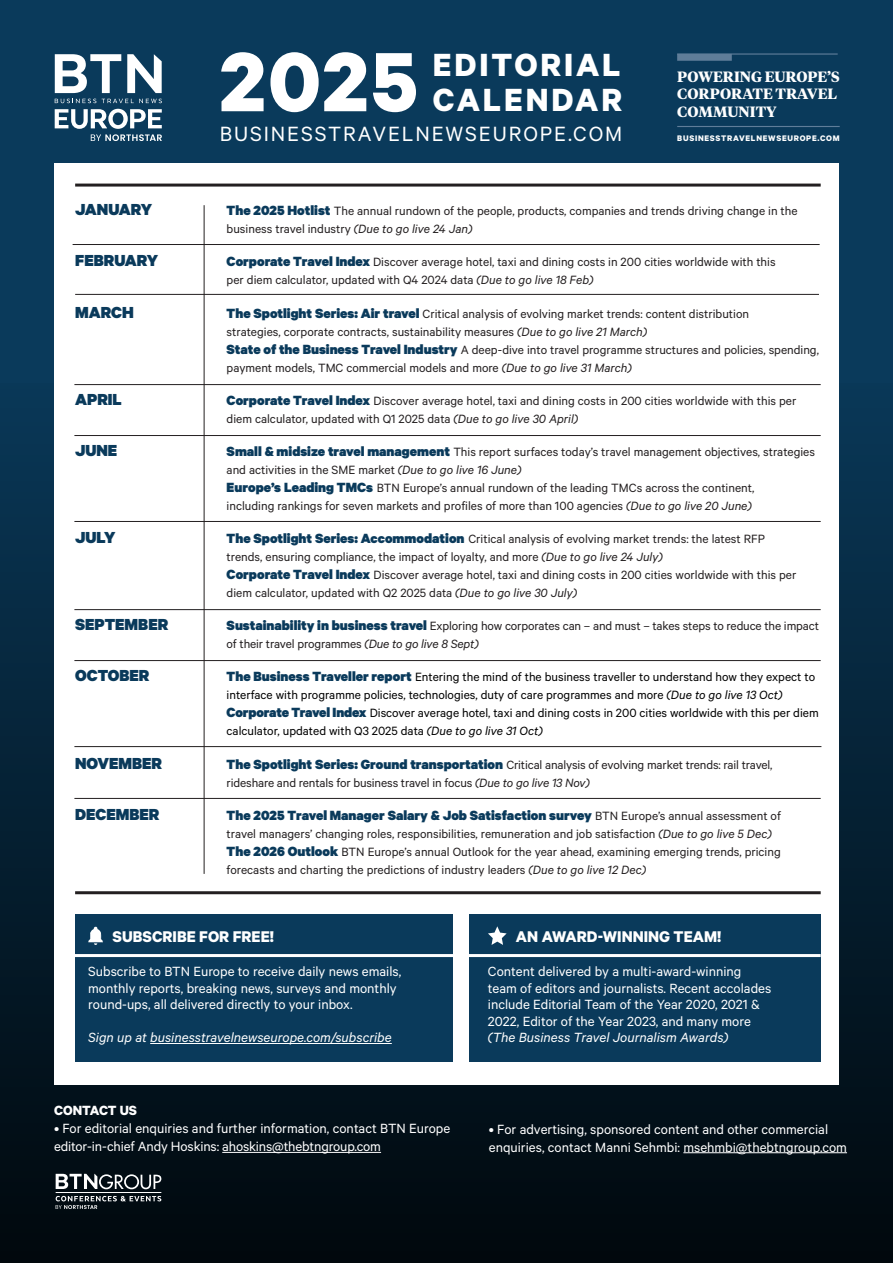
<style>
.page{position:relative;width:893px;height:1263px;background:#0a3a5b}
.page>*{position:absolute;margin:0;border:0;box-sizing:border-box;transform-origin:0 0}
.t1{font:700 94.65px "Calibre";color:#fff}
.t2{font:700 36.15px "Calibre";letter-spacing:.08em;color:#fff}
.t3{font:23.25px "Calibre";letter-spacing:.08em;color:#fff}
.t4{font:900 18px "Calibre";color:#0a3a5b}
.t5{font:700 17.4px "Calibre";color:#fff}
.t6{font:15px/16.5px "Calibre";color:#fff}
.t7{font:900 15px "Calibre";color:#0a3a5b}
.t8{font:italic 15px "Calibre";color:#fff}
.t9{font:700 15px "Calibre";color:#fff}
.COVER_SUBHEAD{font:700 14.85px/17.1px "Tiempos Headline";color:#fff}
.t10{font:13.5px/18px "Calibre";color:#231f20}
.t11{font:13.5px/18px "Calibre";color:#000001}
.t12{font:700 9.15px "Calibre";letter-spacing:.08em;color:#fff}
.s1{font-weight:900;font-size:15px;color:#0a3a5b}
.s2{font-style:italic}
.s3{font-weight:400;font-size:13.5px;color:#231f20}
</style>
<div class="page">
<div style="left:0;top:383px;width:893px;height:880px;background:linear-gradient(to bottom,#093858,#01080d)"></div>
<hr style="left:677px;top:126px;width:163px;height:1px;background:#5f7d99">
<hr style="left:677px;top:53px;width:161px;height:2px;background:#5f7d99">
<div style="left:677px;top:54px;width:55px;height:7px;background:#5f7d99"></div>
<svg style="left:55px;top:99px;width:41px;height:4px"></svg>
<svg style="left:102px;top:99px;width:60px;height:4px"></svg>
<svg style="left:55px;top:54px;width:66px;height:39px"></svg>
<svg style="left:127px;top:54px;width:35px;height:39px"></svg>
<svg style="left:55px;top:109px;width:107px;height:32px"></svg>
<hr style="left:222px;top:1152px;width:159px;height:1px;background:#fff">
<hr style="left:683px;top:1152px;width:164px;height:1px;background:#fff">
<hr style="left:56px;top:1192px;width:105px;height:1px;background:#fff">
<svg style="left:56px;top:1196px;width:105px;height:13px"></svg>
<svg style="left:56px;top:1174px;width:105px;height:15px;background:#656b70"></svg>
<div style="left:54px;top:163px;width:785px;height:921px;background:#fff"></div>
<div style="left:75px;top:914px;width:378px;height:148px;background:#0a3a5b"></div>
<div style="left:469px;top:914px;width:352px;height:148px;background:#0a3a5b"></div>
<hr style="left:150px;top:1043px;width:242px;height:1px;background:#fff">
<hr style="left:74px;top:954px;width:747px;height:3px;background:#fff">
<svg style="left:488px;top:926px;width:19px;height:19px"></svg>
<hr style="left:74px;top:609px;width:747px;height:1px;background:#231f20">
<hr style="left:74px;top:435px;width:747px;height:1px;background:#231f20">
<hr style="left:74px;top:521px;width:747px;height:1px;background:#231f20">
<hr style="left:204px;top:205px;width:1px;height:669px;background:#231f20">
<hr style="left:74px;top:384px;width:747px;height:1px;background:#231f20">
<hr style="left:75px;top:294px;width:744px;height:1px;background:#231f20">
<hr style="left:75px;top:184px;width:746px;height:3px;background:#231f20">
<hr style="left:73px;top:244px;width:747px;height:1px;background:#231f20">
<hr style="left:74px;top:660px;width:747px;height:1px;background:#231f20">
<hr style="left:74px;top:746px;width:747px;height:1px;background:#231f20">
<hr style="left:74px;top:798px;width:747px;height:1px;background:#231f20">
<hr style="left:75px;top:891px;width:746px;height:3px;background:#231f20">
<svg style="left:88px;top:927px;width:15px;height:18px"></svg>
<p class="t1" style="left:220px;top:24px;width:200px">2025</p>
<p class="t2" style="left:433px;top:43px;width:189px">EDITORIAL</p>
<p class="t2" style="left:433px;top:78px;width:191px">CALENDAR</p>
<p class="t3" style="left:220px;top:120px;width:404px">BUSINESSTRAVELNEWSEUROPE.COM</p>
<p class="COVER_SUBHEAD" style="left:677px;top:68px;width:164px">POWERING EUROPE’S<br>CORPORATE TRAVEL<br>COMMUNITY</p>
<p class="t12" style="left:677px;top:132px;width:164px">BUSINESSTRAVELNEWSEUROPE.COM</p>
<p class="t4" style="left:75px;top:198px;width:79px">JANUARY</p>
<p class="t10" style="left:227px;top:202px;width:573px"><span class="s1">The 2025 Hotlist</span> The annual rundown of the people, products, companies and trends driving change in the business travel industry <span class="s2">(Due to go live 24 Jan)</span></p>
<p class="t4" style="left:75px;top:249px;width:85px">FEBRUARY</p>
<p class="t10" style="left:227px;top:253px;width:550px"><span class="s1">Corporate Travel Index</span> Discover average hotel, taxi and dining costs in 200 cities worldwide with this per diem calculator, updated with Q4 2024 data <span class="s2">(Due to go live 18 Feb)</span></p>
<p class="t4" style="left:75px;top:301px;width:60px">MARCH</p>
<p class="t10" style="left:227px;top:304px;width:594px"><span class="s1">The Spotlight Series: Air travel</span> Critical analysis of evolving market trends: content distribution<br>strategies, corporate contracts, sustainability measures <span class="s2">(Due to go live 21 March)<br></span><span class="s1">State of the Business Travel Industry</span> A deep-dive into travel programme structures and policies, spending, payment models, TMC commercial models and more <span class="s2">(Due to go live 31 March)</span></p>
<p class="t4" style="left:75px;top:388px;width:48px">APRIL</p>
<p class="t10" style="left:227px;top:391px;width:571px"><span class="s1">Corporate Travel Index</span> Discover average hotel, taxi and dining costs in 200 cities worldwide with this per diem calculator, updated with Q1 2025 data <span class="s2">(Due to go live 30 April)</span></p>
<p class="t4" style="left:75px;top:439px;width:44px">JUNE</p>
<p class="t10" style="left:227px;top:442px;width:590px"><span class="s1">Small &amp; midsize travel management</span> This report surfaces today’s travel management objectives, strategies and activities in the SME market <span class="s2">(Due to go live 16 June)<br></span><span class="s1">Europe’s Leading TMCs</span> BTN Europe’s annual rundown of the leading TMCs across the continent,<br>including rankings for seven markets and profiles of more than 100 agencies <span class="s2">(Due to go live 20 June)</span></p>
<p class="t4" style="left:75px;top:526px;width:42px">JULY</p>
<p class="t10" style="left:227px;top:529px;width:571px"><span class="s1">The Spotlight Series: Accommodation</span> Critical analysis of evolving market trends: the latest RFP trends, ensuring compliance, the impact of loyalty, and more <span class="s2">(Due to go live 24 July)<br></span><span class="s1">Corporate Travel Index</span> Discover average hotel, taxi and dining costs in 200 cities worldwide with this per diem calculator, updated with Q2 2025 data <span class="s2">(Due to go live 30 July)</span></p>
<p class="t4" style="left:75px;top:613px;width:95px">SEPTEMBER</p>
<p class="t10" style="left:227px;top:616px;width:594px"><span class="s1">Sustainability in business travel</span> Exploring how corporates can – and must – takes steps to reduce the impact of their travel programmes <span class="s2">(Due to go live 8 Sept)</span></p>
<p class="t4" style="left:75px;top:664px;width:76px">OCTOBER</p>
<p class="t11" style="left:227px;top:668px;width:594px"><span class="s1">The Business Traveller report</span> Entering the mind of the business traveller to understand how they expect to interface with programme policies, technologies, duty of care programmes and more <span class="s2">(Due to go live 13 Oct)<br></span><span class="s1">Corporate Travel Index</span> Discover average hotel, taxi and dining costs in 200 cities worldwide with this per diem calculator, updated with Q3 2025 data <span class="s2">(Due to go live 31 Oct)</span></p>
<p class="t4" style="left:75px;top:751px;width:89px">NOVEMBER</p>
<p class="t10" style="left:227px;top:755px;width:547px"><span class="s1">The Spotlight Series: Ground transportation</span> Critical analysis of evolving market trends: rail travel, rideshare and rentals for business travel in focus <span class="s2">(Due to go live 13 Nov)</span></p>
<p class="t4" style="left:75px;top:803px;width:86px">DECEMBER</p>
<p class="t7" style="left:227px;top:805px;width:556px">The 2025 Travel Manager Salary &amp; Job Satisfaction survey <span class="s3">BTN Europe’s annual assessment of</span></p>
<p class="t10" style="left:227px;top:824px;width:547px">travel managers’ changing roles, responsibilities, remuneration and job satisfaction <span class="s2">(Due to go live 5 Dec)</span></p>
<p class="t10" style="left:227px;top:842px;width:556px"><span class="s1">The 2026 Outlook</span> BTN Europe’s annual Outlook for the year ahead, examining emerging trends, pricing forecasts and charting the predictions of industry leaders <span class="s2">(Due to go live 12 Dec)</span></p>
<p class="t5" style="left:113px;top:926px;width:163px">SUBSCRIBE FOR FREE!</p>
<p class="t6" style="left:88px;top:963px;width:315px">Subscribe to BTN Europe to receive daily news emails, monthly reports, breaking news, surveys and monthly round-ups, all delivered directly to your inbox.</p>
<p class="t8" style="left:88px;top:1029px;width:305px">Sign up at businesstravelnewseurope.com/subscribe</p>
<p class="t5" style="left:516px;top:926px;width:207px">AN AWARD-WINNING TEAM!</p>
<p class="t6" style="left:488px;top:963px;width:285px">Content delivered by a multi-award-winning team of editors and journalists. Recent accolades include Editorial Team of the Year 2020, 2021 &amp; 2022, Editor of the Year 2023, and many more <span class="s2">(The Business Travel Journalism Awards)</span></p>
<p class="t9" style="left:54px;top:1101px;width:85px">CONTACT US</p>
<p class="t6" style="left:54px;top:1119px;width:398px;line-height:18px">• For editorial enquiries and further information, contact BTN Europe editor-in-chief Andy Hoskins: ahoskins@thebtngroup.com</p>
<p class="t6" style="left:489px;top:1119px;width:360px;line-height:18px">• For advertising, sponsored content and other commercial enquiries, contact Manni Sehmbi: msehmbi@thebtngroup.com</p>
</div>
